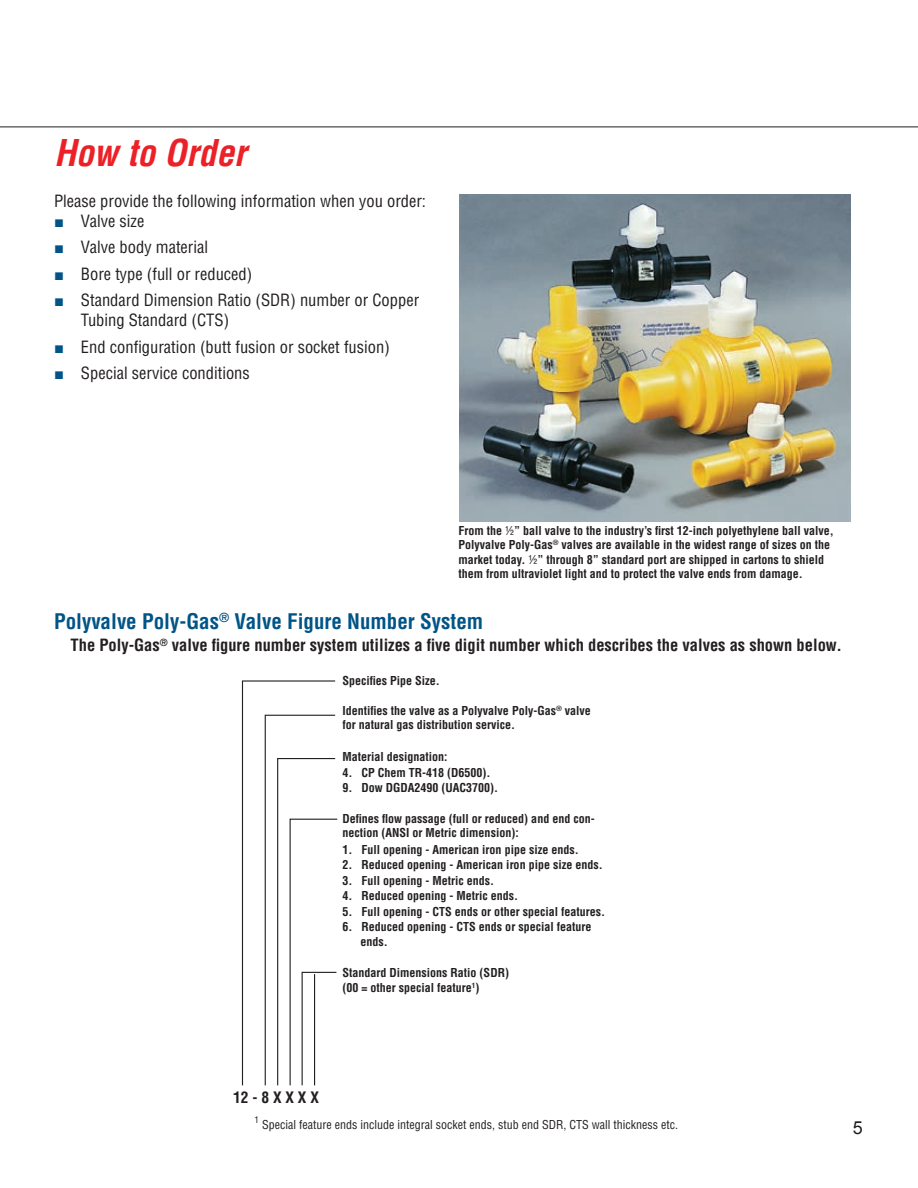
<style>
.page{position:relative;width:918px;height:1188px;background:#fff}
.page>*{position:absolute;margin:0;border:0;box-sizing:border-box;transform-origin:0 0}
.t1{font:italic 700 condensed 36px "Helvetica LT Std";color:#ec2127}
.t2{font:700 condensed 21px "Helvetica LT Std";color:#005487}
.t3{font:18px "Arial";color:#231f20}
.t4{font:condensed 16.5px/19.8px "Helvetica LT Std";color:#231f20}
.t5{font:700 condensed 16.5px "Helvetica LT Std";color:#231f20}
.t6{font:700 condensed 15.45px "Helvetica LT Std";color:#231f20}
.t7{font:700 condensed 12px/14.4px "Helvetica LT Std";color:#231f20}
.t8{font:condensed 12px "Helvetica LT Std";color:#231f20}
.s1{font-family:"Arial";font-stretch:normal;color:#005487}
.s2{font-weight:400}
</style>
<div class="page">
<hr style="left:0;top:127px;width:918px;height:1px;background:#231f20">
<img style="left:459px;top:195px;width:391px;height:327px">
<svg style="left:241px;top:680px;width:97px;height:406px"></svg>
<h1 class="t1" style="left:54px;top:131px;width:193px">How to Order</h1>
<h3 class="t4" style="left:54px;top:191px;width:374px">Please provide the following information when you order:</h3>
<h3 class="t4" style="left:54px;top:211px;width:92px"><span class="s1">■</span> Valve size</h3>
<h3 class="t4" style="left:54px;top:237px;width:156px"><span class="s1">■</span> Valve body material</h3>
<h3 class="t4" style="left:54px;top:264px;width:200px"><span class="s1">■</span> Bore type (full or reduced)</h3>
<h3 class="t4" style="left:81px;top:290px;width:340px;text-indent:-27px"><span class="s1">■</span> Standard Dimension Ratio (SDR) number or Copper<br>Tubing Standard (CTS)</h3>
<h3 class="t4" style="left:54px;top:337px;width:337px"><span class="s1">■</span> End configuration (butt fusion or socket fusion)</h3>
<h3 class="t4" style="left:54px;top:363px;width:197px"><span class="s1">■</span> Special service conditions</h3>
<p class="t7" style="left:459px;top:523px;width:377px">From the <span class="s2">½</span>” ball valve to the industry’s first 12-inch polyethylene ball valve, Polyvalve Poly-Gas<sup>®</sup> valves are available in the widest range of sizes on the market today. <span class="s2">½</span>” through 8” standard port are shipped in cartons to shield them from ultraviolet light and to protect the valve ends from damage.</p>
<h2 class="t2" style="left:54px;top:608px;width:431px">Polyvalve Poly-Gas<sup>®</sup> Valve Figure Number System</h2>
<h3 class="t5" style="left:70px;top:635px;width:773px">The Poly-Gas<sup>®</sup> valve figure number system utilizes a five digit number which describes the valves as shown below.</h3>
<p class="t7" style="left:342px;top:673px;width:99px">Specifies Pipe Size.</p>
<p class="t7" style="left:343px;top:703px;width:250px">Identifies the valve as a Polyvalve Poly-Gas<sup>®</sup> valve for natural gas distribution service.</p>
<p class="t7" style="left:343px;top:750px;width:107px">Material designation:</p>
<p class="t7" style="left:343px;top:765px;width:149px">4. CP Chem TR-418 (D6500).</p>
<p class="t7" style="left:343px;top:780px;width:157px">9. Dow DGDA2490 (UAC3700).</p>
<p class="t7" style="left:343px;top:811px;width:254px">Defines flow passage (full or reduced) and end con&shy;nection (ANSI or Metric dimension):</p>
<p class="t7" style="left:343px;top:842px;width:238px">1. Full opening - American iron pipe size ends.</p>
<p class="t7" style="left:343px;top:858px;width:262px">2. Reduced opening - American iron pipe size ends.</p>
<p class="t7" style="left:343px;top:873px;width:153px">3. Full opening - Metric ends.</p>
<p class="t7" style="left:343px;top:889px;width:177px">4. Reduced opening - Metric ends.</p>
<p class="t7" style="left:343px;top:904px;width:264px">5. Full opening - CTS ends or other special features.</p>
<p class="t7" style="left:361px;top:919px;width:232px;text-indent:-18px">6. Reduced opening - CTS ends or special feature ends.</p>
<p class="t7" style="left:343px;top:966px;width:168px">Standard Dimensions Ratio (SDR) (00 = other special feature<sup>1</sup>)</p>
<p class="t6" style="left:233px;top:1088px;width:87px">12 - 8 X X X X</p>
<p class="t8" style="left:255px;top:1117px;width:425px"><sup>1</sup> Special feature ends include integral socket ends, stub end SDR, CTS wall thickness etc.</p>
<h3 class="t3" style="left:853px;top:1116px;width:12px">5</h3>
</div>
